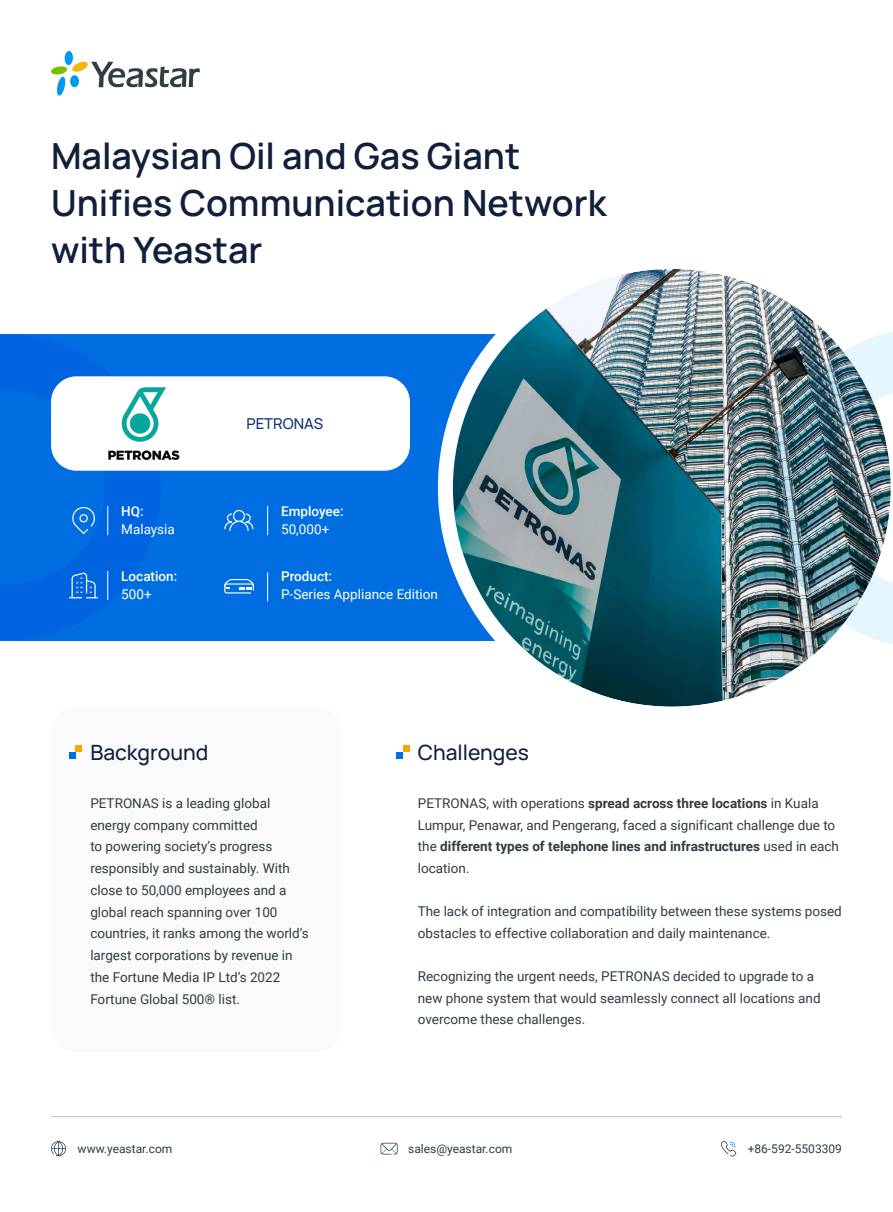
<style>
.page{position:relative;width:893px;height:1212px;background:#fff}
.page>*{position:absolute;margin:0;border:0;box-sizing:border-box;transform-origin:0 0}
.t1{font:600 36px/46.8px "Manrope";color:#101f3a}
.t2{font:500 21px "Manrope";color:#101f3a}
.t3{font:500 15px "Manrope";color:#15307c}
.t4{font:13.5px/21.8px "Roboto";color:#303c42}
.t5{font:13.5px "Roboto";color:#fff}
.t6{font:500 13.5px "Roboto";color:#fff}
.t7{font:12px "Roboto";color:#303c42}
.s1{font-weight:700}
</style>
<div class="page">
<div style="left:0;top:334px;width:708px;height:307px;background:#006ee1"></div>
<svg style="left:51px;top:51px;width:149px;height:45px"></svg>
<div style="left:51px;top:707px;width:291px;height:345px;background:#f7f9fa;border-radius:26px"></div>
<div style="left:51px;top:376px;width:359px;height:95px;background:#fff;border-radius:26px"></div>
<svg style="left:72px;top:507px;width:23px;height:27px"></svg>
<svg style="left:107px;top:506px;width:1px;height:29px"></svg>
<svg style="left:69px;top:572px;width:29px;height:26px"></svg>
<svg style="left:107px;top:571px;width:1px;height:29px"></svg>
<svg style="left:224px;top:510px;width:29px;height:21px"></svg>
<svg style="left:267px;top:506px;width:1px;height:29px"></svg>
<svg style="left:267px;top:572px;width:1px;height:29px"></svg>
<hr style="left:51px;top:1116px;width:791px;height:1px;background:#b7bbc4">
<svg style="left:69px;top:745px;width:13px;height:13px"></svg>
<svg style="left:397px;top:745px;width:12px;height:13px"></svg>
<img style="left:438px;top:269px;width:455px;height:438px">
<svg style="left:720px;top:1141px;width:16px;height:15px"></svg>
<svg style="left:51px;top:1141px;width:15px;height:15px"></svg>
<svg style="left:381px;top:1143px;width:17px;height:11px"></svg>
<img style="left:109px;top:388px;width:70px;height:71px">
<svg style="left:224px;top:579px;width:30px;height:14px"></svg>
<h1 class="t1" style="left:51px;top:131px;width:557px">Malaysian Oil and Gas Giant<br>Unifies Communication Network with Yeastar</h1>
<p class="t3" style="left:246px;top:413px;width:78px">PETRONAS</p>
<p class="t6" style="left:121px;top:502px;width:24px">HQ:</p>
<p class="t6" style="left:281px;top:502px;width:64px">Employee:</p>
<p class="t5" style="left:121px;top:520px;width:55px">Malaysia</p>
<p class="t5" style="left:281px;top:520px;width:50px">50,000+</p>
<p class="t6" style="left:121px;top:567px;width:58px">Location:</p>
<p class="t5" style="left:121px;top:585px;width:32px">500+</p>
<p class="t6" style="left:281px;top:567px;width:53px">Product:</p>
<p class="t5" style="left:281px;top:585px;width:158px">P-Series Appliance Edition</p>
<h2 class="t2" style="left:90px;top:737px;width:120px">Background</h2>
<p class="t4" style="left:90px;top:792px;width:220px">PETRONAS is a leading global energy company committed<br>to powering society’s progress responsibly and sustainably. With close to 50,000 employees and a global reach spanning over 100 countries, it ranks among the world’s largest corporations by revenue in the Fortune Media IP Ltd’s 2022<br>Fortune Global 500® list.</p>
<h2 class="t2" style="left:418px;top:737px;width:113px">Challenges</h2>
<p class="t4" style="left:418px;top:792px;width:423px">PETRONAS, with operations <span class="s1">spread across three locations</span> in Kuala Lumpur, Penawar, and Pengerang, faced a significant challenge due to the <span class="s1">different types of telephone lines and infrastructures</span> used in each location.</p>
<p class="t4" style="left:418px;top:900px;width:425px">The lack of integration and compatibility between these systems posed obstacles to effective collaboration and daily maintenance.</p>
<p class="t4" style="left:418px;top:965px;width:404px">Recognizing the urgent needs, PETRONAS decided to upgrade to a new phone system that would seamlessly connect all locations and overcome these challenges.</p>
<p class="t7" style="left:78px;top:1140px;width:96px">www.yeastar.com</p>
<p class="t7" style="left:408px;top:1140px;width:106px">sales@yeastar.com</p>
<p class="t7" style="left:748px;top:1140px;width:96px">+86-592-5503309</p>
</div>
